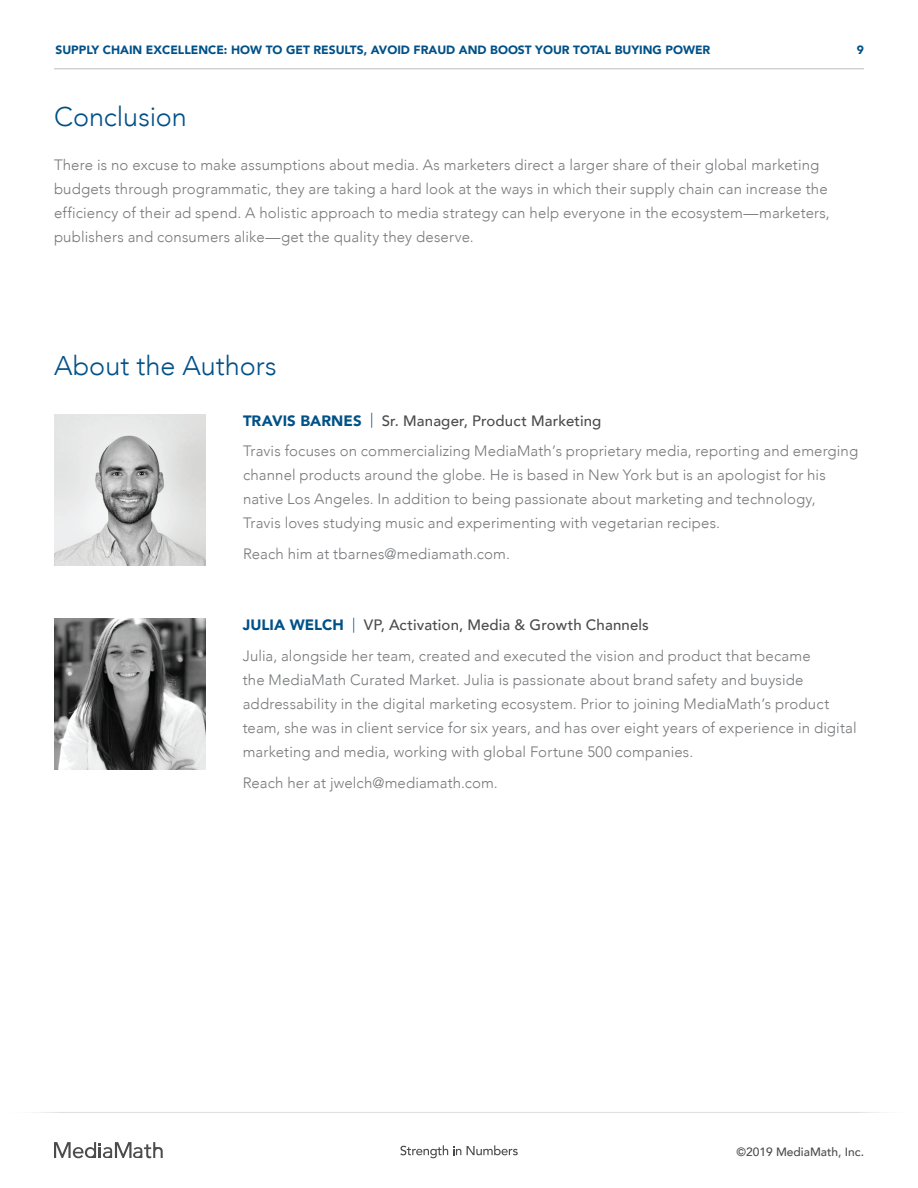
<style>
.page{position:relative;width:918px;height:1188px;background:#fff}
.page>*{position:absolute;margin:0;border:0;box-sizing:border-box;transform-origin:0 0}
.t1{font:300 27px "Avenir";color:#005187}
.t2{font:300 15px/24px "Avenir";letter-spacing:.01em;color:#76787b}
.t3{font:900 12px "Avenir";color:#005187}
.t4{font:500 12px "Avenir";color:#4b4c4d}
.s1{font-weight:900;color:#005187}
.s2{color:#005187}
.s3{font-weight:500;color:#4b4c4d}
</style>
<div class="page">
<hr style="left:0;top:1112px;width:918px;height:1px;background:#dcdddf">
<svg style="left:54px;top:1142px;width:109px;height:16px"></svg>
<svg style="left:467px;top:1145px;width:51px;height:10px"></svg>
<svg style="left:400px;top:1145px;width:61px;height:13px"></svg>
<hr style="left:54px;top:69px;width:810px;height:1px;background:#bcbdc0">
<img style="left:54px;top:414px;width:151px;height:151px">
<img style="left:54px;top:618px;width:151px;height:151px">
<p class="t3" style="left:56px;top:40px;width:656px">SUPPLY CHAIN EXCELLENCE: HOW TO GET RESULTS, AVOID FRAUD AND BOOST YOUR TOTAL BUYING POWER</p>
<p class="t3" style="left:857px;top:40px;width:9px">9</p>
<h1 class="t1" style="left:54px;top:100px;width:134px">Conclusion</h1>
<p class="t2" style="left:54px;top:153px;width:777px">There is no excuse to make assumptions about media. As marketers direct a larger share of their global marketing budgets through programmatic, they are taking a hard look at the ways in which their supply chain can increase the efficiency of their ad spend. A holistic approach to media strategy can help everyone in the ecosystem—marketers, publishers and consumers alike—get the quality they deserve.</p>
<h1 class="t1" style="left:54px;top:349px;width:224px">About the Authors</h1>
<p class="t2" style="left:243px;top:405px;width:617px;line-height:30.8px"><span class="s1">TRAVIS BARNES</span> <span class="s2">|</span> <span class="s3">Sr. Manager, Product Marketing<br></span>Travis focuses on commercializing MediaMath’s proprietary media, reporting and emerging</p>
<p class="t2" style="left:243px;top:463px;width:584px">channel products around the globe. He is based in New York but is an apologist for his native Los Angeles. In addition to being passionate about marketing and technology,<br>Travis loves studying music and experimenting with vegetarian recipes.</p>
<p class="t2" style="left:243px;top:542px;width:268px">Reach him at tbarnes@mediamath.com.</p>
<p class="t2" style="left:243px;top:610px;width:570px;line-height:30.8px"><span class="s1">JULIA WELCH</span> <span class="s2">|</span> <span class="s3">VP, Activation, Media &amp; Growth Channels<br></span>Julia, alongside her team, created and executed the vision and product that became</p>
<p class="t2" style="left:243px;top:668px;width:616px">the MediaMath Curated Market. Julia is passionate about brand safety and buyside addressability in the digital marketing ecosystem. Prior to joining MediaMath’s product team, she was in client service for six years, and has over eight years of experience in digital marketing and media, working with global Fortune 500 companies.</p>
<p class="t2" style="left:243px;top:771px;width:257px">Reach her at jwelch@mediamath.com.</p>
<p class="t4" style="left:736px;top:1142px;width:129px">©2019 MediaMath, Inc.</p>
</div>
